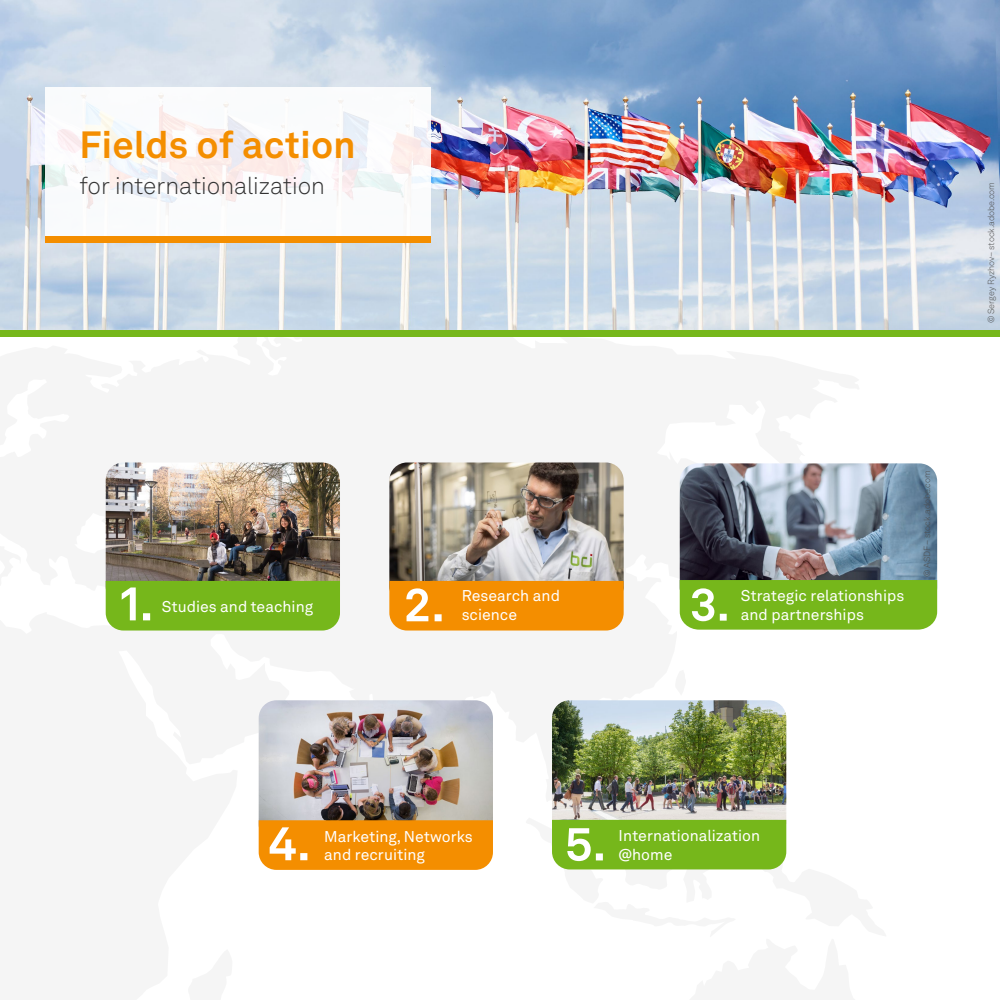
<style>
.page{position:relative;width:1000px;height:1000px;background:#fff}
.page>*{position:absolute;margin:0;border:0;box-sizing:border-box;transform-origin:0 0}
.t1{font:700 37.5px "Akkurat LL";letter-spacing:.01em;color:#f48e00}
.t2{font:300 23.75px "Akkurat LL";color:#333}
.t3{font:15.5px/18.6px "Akkurat LL";color:#fff}
.t4{font:300 8.75px "Akkurat LL";color:#4d4d4d}
</style>
<div class="page">
<img style="left:0;top:0;width:1000px;height:330px">
<svg style="left:45px;top:87px;width:385px;height:150px"></svg>
<div style="left:45px;top:237px;width:385px;height:6px;background:#f48e00"></div>
<div style="left:0;top:330px;width:1000px;height:6px;background:#76b71b"></div>
<img style="left:680px;top:463px;width:257px;height:117px">
<svg style="left:680px;top:580px;width:257px;height:50px;background:#7cba26"></svg>
<img style="left:106px;top:463px;width:234px;height:118px">
<div style="left:106px;top:581px;width:234px;height:50px;background:#76b71b"></div>
<img style="left:389px;top:462px;width:235px;height:119px">
<svg style="left:389px;top:581px;width:235px;height:50px;background:#f4940f"></svg>
<img style="left:259px;top:700px;width:234px;height:120px">
<svg style="left:259px;top:820px;width:234px;height:50px;background:#f3930d"></svg>
<img style="left:554px;top:700px;width:230px;height:10px">
<img style="left:552px;top:710px;width:235px;height:160px">
<h1 class="t1" style="left:79px;top:116px;width:278px">Fields of action</h1>
<h2 class="t2" style="left:79px;top:169px;width:247px">for internationalization</h2>
<p class="t3" style="left:162px;top:596px;width:153px">Studies and teaching</p>
<p class="t3" style="left:462px;top:586px;width:100px">Research and science</p>
<p class="t4" style="left:985px;top:323px;width:143px;rotate:-90deg">© Sergey Ryzhov– stock.adobe.com</p>
<p class="t3" style="left:741px;top:586px;width:165px">Strategic relationships and partnerships</p>
<p class="t4" style="left:921px;top:577px;width:108px;rotate:-90deg">© ASDF – stock.adobe.com</p>
<p class="t3" style="left:324px;top:826px;width:150px">Marketing, Networks and recruiting</p>
<p class="t3" style="left:619px;top:826px;width:143px">Internationalization @home</p>
</div>
